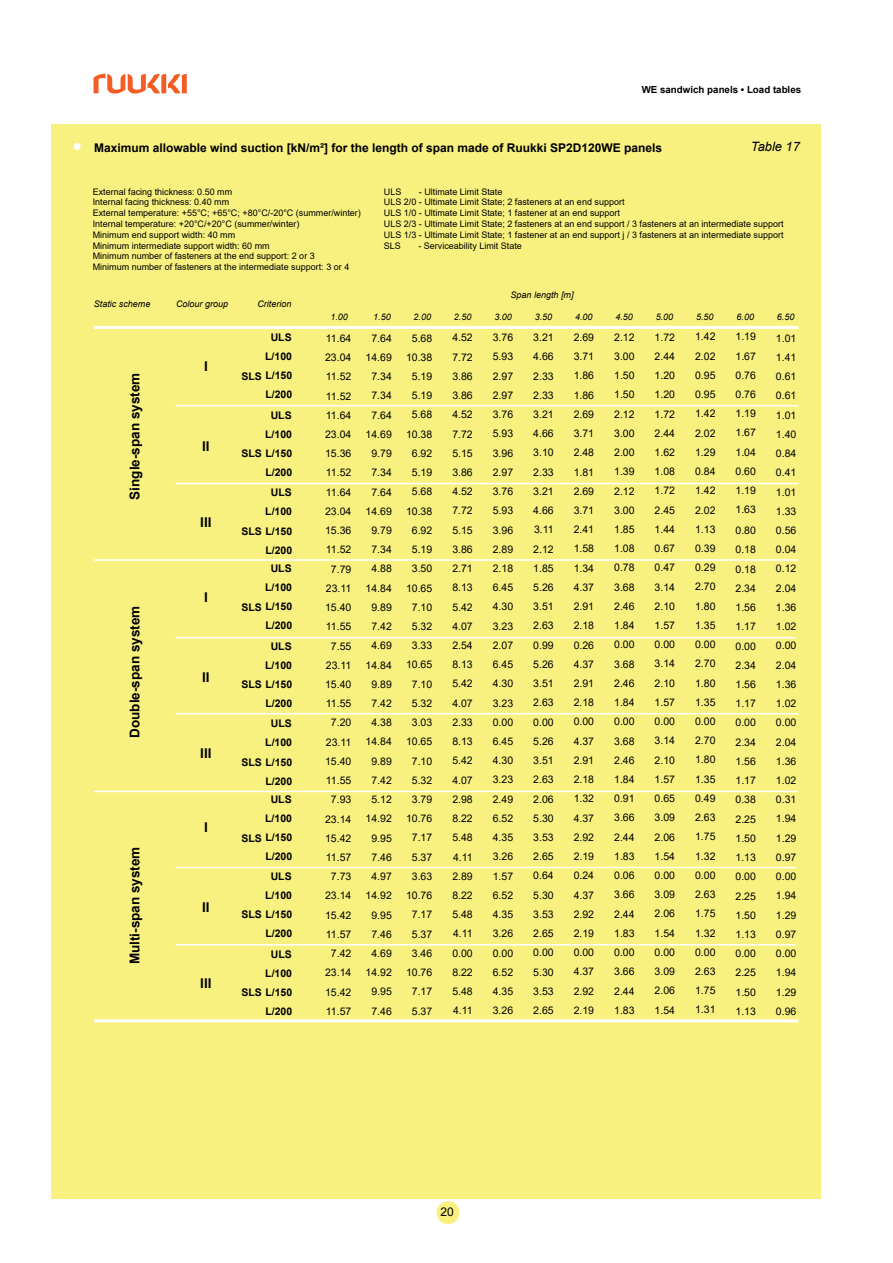
<style>
.page{position:relative;width:893px;height:1263px;background:#fff}
.page>*{position:absolute;margin:0;border:0;box-sizing:border-box;transform-origin:0 0}
.t1{font:700 13.5px "Arial";color:#000}
.t2{font:italic 12.9px "Arial";color:#000}
.t3{font:700 12px "Arial";color:#000}
.t4{font:12px "Arial";color:#000}
.t5{font:10.5px/19.2px "Arial";color:#000;text-align:justify}
.t6{font:700 10.5px/19px "Arial";color:#000;text-align:right}
.t7{font:700 9.75px "Arial";color:#000}
.t8{font:9px/10.8px "Arial";color:#000}
.t9{font:italic 9px "Arial";color:#000}
.s1{color:#fff}
</style>
<div class="page">
<div style="left:436px;top:1201px;width:23px;height:23px;background:#f8f180;border-radius:50%"></div>
<div style="left:51px;top:125px;width:770px;height:1074px;background:#f8f180"></div>
<hr style="left:94px;top:326px;width:704px;height:3px;background:#fff">
<hr style="left:175px;top:405px;width:623px;height:1px;background:#fff">
<hr style="left:175px;top:483px;width:623px;height:1px;background:#fff">
<hr style="left:94px;top:559px;width:704px;height:2px;background:#fff">
<hr style="left:175px;top:637px;width:620px;height:1px;background:#fff">
<hr style="left:175px;top:713px;width:623px;height:1px;background:#fff">
<hr style="left:94px;top:791px;width:704px;height:1px;background:#fff">
<hr style="left:94px;top:1019px;width:704px;height:3px;background:#fff">
<hr style="left:175px;top:867px;width:620px;height:1px;background:#fff">
<hr style="left:175px;top:944px;width:620px;height:1px;background:#fff">
<svg style="left:94px;top:74px;width:93px;height:20px"></svg>
<p class="t7" style="left:642px;top:82px;width:161px">WE sandwich panels • Load tables</p>
<p class="t2" style="left:751px;top:138px;width:51px">Table 17</p>
<p class="t3" style="left:73px;top:139px;width:591px"><span class="s1">●</span> Maximum allowable wind suction [kN/m²] for the length of span made of Ruukki SP2D120WE panels</p>
<p class="t8" style="left:384px;top:186px;width:19px">ULS</p>
<p class="t8" style="left:93px;top:186px;width:270px">External facing thickness: 0.50 mm<br>Internal facing thickness: 0.40 mm<br>External temperature: +55°C; +65°C; +80°C/-20°C (summer/winter)<br>Internal temperature: +20°C/+20°C (summer/winter)<br>Minimum end support width: 40 mm<br>Minimum intermediate support width: 60 mm<br>Minimum number of fasteners at the end support: 2 or 3<br>Minimum number of fasteners at the intermediate support: 3 or 4</p>
<p class="t8" style="left:384px;top:186px;width:401px;text-indent:35px">- Ultimate Limit State<br>ULS 2/0 - Ultimate Limit State; 2 fasteners at an end support<br>ULS 1/0 - Ultimate Limit State; 1 fastener at an end support<br>ULS 2/3 - Ultimate Limit State; 2 fasteners at an end support / 3 fasteners at an intermediate support ULS 1/3 - Ultimate Limit State; 1 fastener at an end support j / 3 fasteners at an intermediate support SLS</p>
<p class="t8" style="left:418px;top:240px;width:105px">- Serviceability Limit State</p>
<p class="t9" style="left:94px;top:298px;width:58px">Static scheme</p>
<p class="t9" style="left:176px;top:298px;width:54px">Colour group</p>
<p class="t9" style="left:257px;top:298px;width:36px">Criterion</p>
<p class="t1" style="left:125px;top:500px;width:128px;rotate:-90deg">Single-span system</p>
<p class="t1" style="left:125px;top:738px;width:134px;rotate:-90deg">Double-span system</p>
<p class="t1" style="left:125px;top:964px;width:119px;rotate:-90deg">Multi-span system</p>
<p class="t1" style="left:204px;top:357px;width:5px">I</p>
<p class="t1" style="left:202px;top:436px;width:9px">II</p>
<p class="t1" style="left:200px;top:512px;width:13px">III</p>
<p class="t1" style="left:204px;top:588px;width:5px">I</p>
<p class="t1" style="left:202px;top:667px;width:9px">II</p>
<p class="t1" style="left:200px;top:743px;width:13px">III</p>
<p class="t1" style="left:204px;top:818px;width:5px">I</p>
<p class="t1" style="left:202px;top:898px;width:9px">II</p>
<p class="t1" style="left:200px;top:974px;width:13px">III</p>
<p class="t6" style="left:241px;top:328px;width:52px">ULS<br>L/100<br>SLS L/150<br>L/200</p>
<p class="t6" style="left:241px;top:406px;width:52px">ULS<br>L/100<br>SLS L/150<br>L/200</p>
<p class="t6" style="left:241px;top:483px;width:52px">ULS<br>L/100<br>SLS L/150<br>L/200</p>
<p class="t6" style="left:241px;top:559px;width:52px">ULS<br>L/100<br>SLS L/150<br>L/200</p>
<p class="t6" style="left:241px;top:637px;width:52px">ULS<br>L/100<br>SLS L/150<br>L/200</p>
<p class="t6" style="left:241px;top:714px;width:52px">ULS<br>L/100<br>SLS L/150<br>L/200</p>
<p class="t6" style="left:241px;top:790px;width:52px">ULS<br>L/100<br>SLS L/150<br>L/200<br>ULS<br>L/100<br>SLS L/150<br>L/200</p>
<p class="t6" style="left:241px;top:944px;width:52px">ULS<br>L/100<br>SLS L/150<br>L/200</p>
<p class="t9" style="left:510px;top:289px;width:65px">Span length [m]</p>
<p class="t9" style="left:330px;top:310px;width:19px">1.00</p>
<p class="t9" style="left:373px;top:310px;width:19px">1.50</p>
<p class="t9" style="left:414px;top:310px;width:19px">2.00</p>
<p class="t9" style="left:454px;top:310px;width:19px">2.50</p>
<p class="t9" style="left:494px;top:310px;width:19px">3.00</p>
<p class="t9" style="left:535px;top:310px;width:19px">3.50</p>
<p class="t9" style="left:575px;top:310px;width:19px">4.00</p>
<p class="t9" style="left:615px;top:310px;width:19px">4.50</p>
<p class="t9" style="left:656px;top:310px;width:19px">5.00</p>
<p class="t9" style="left:696px;top:310px;width:19px">5.50</p>
<p class="t9" style="left:736px;top:310px;width:19px">6.00</p>
<p class="t9" style="left:777px;top:310px;width:19px">6.50</p>
<p class="t5" style="left:325px;top:328px;width:28px;text-align:center">11.64<br>23.04<br>11.52<br>11.52<br>11.64<br>23.04<br>15.36<br>11.52<br>11.64<br>23.04<br>15.36<br>11.52<br>7.79<br>23.11<br>15.40<br>11.55<br>7.55<br>23.11<br>15.40<br>11.55<br>7.20<br>23.11<br>15.40<br>11.55<br>7.93<br>23.14<br>15.42<br>11.57<br>7.73<br>23.14<br>15.42<br>11.57<br>7.42<br>23.14<br>15.42<br>11.57</p>
<p class="t5" style="left:366px;top:328px;width:28px;text-align:center">7.64<br>14.69<br>7.34<br>7.34<br>7.64<br>14.69<br>9.79<br>7.34<br>7.64<br>14.69<br>9.79<br>7.34<br>4.88<br>14.84<br>9.89<br>7.42<br>4.69<br>14.84<br>9.89<br>7.42<br>4.38<br>14.84<br>9.89<br>7.42<br>5.12<br>14.92<br>9.95<br>7.46<br>4.97<br>14.92<br>9.95<br>7.46<br>4.69<br>14.92<br>9.95<br>7.46</p>
<p class="t5" style="left:406px;top:328px;width:28px;text-align:center">5.68<br>10.38<br>5.19<br>5.19<br>5.68<br>10.38<br>6.92<br>5.19<br>5.68<br>10.38<br>6.92<br>5.19<br>3.50<br>10.65<br>7.10<br>5.32<br>3.33<br>10.65<br>7.10<br>5.32<br>3.03<br>10.65<br>7.10<br>5.32<br>3.79<br>10.76<br>7.17<br>5.37<br>3.63<br>10.76<br>7.17<br>5.37<br>3.46<br>10.76<br>7.17<br>5.37</p>
<p class="t5" style="left:452px;top:328px;width:22px">4.52<br>7.72<br>3.86<br>3.86<br>4.52<br>7.72<br>5.15<br>3.86<br>4.52<br>7.72<br>5.15<br>3.86<br>2.71<br>8.13<br>5.42<br>4.07<br>2.54<br>8.13<br>5.42<br>4.07<br>2.33<br>8.13<br>5.42<br>4.07<br>2.98<br>8.22<br>5.48<br>4.11<br>2.89<br>8.22<br>5.48<br>4.11<br>0.00<br>8.22<br>5.48<br>4.11</p>
<p class="t5" style="left:493px;top:328px;width:22px">3.76<br>5.93<br>2.97<br>2.97<br>3.76<br>5.93<br>3.96<br>2.97<br>3.76<br>5.93<br>3.96<br>2.89<br>2.18<br>6.45<br>4.30<br>3.23<br>2.07<br>6.45<br>4.30<br>3.23<br>0.00<br>6.45<br>4.30<br>3.23<br>2.49<br>6.52<br>4.35<br>3.26<br>1.57<br>6.52<br>4.35<br>3.26<br>0.00<br>6.52<br>4.35<br>3.26</p>
<p class="t5" style="left:533px;top:328px;width:22px">3.21<br>4.66<br>2.33<br>2.33<br>3.21<br>4.66<br>3.10<br>2.33<br>3.21<br>4.66<br>3.11<br>2.12<br>1.85<br>5.26<br>3.51<br>2.63<br>0.99<br>5.26<br>3.51<br>2.63<br>0.00<br>5.26<br>3.51<br>2.63<br>2.06<br>5.30<br>3.53<br>2.65<br>0.64<br>5.30<br>3.53<br>2.65<br>0.00<br>5.30<br>3.53<br>2.65</p>
<p class="t5" style="left:574px;top:328px;width:22px">2.69<br>3.71<br>1.86<br>1.86<br>2.69<br>3.71<br>2.48<br>1.81<br>2.69<br>3.71<br>2.41<br>1.58<br>1.34<br>4.37<br>2.91<br>2.18<br>0.26<br>4.37<br>2.91<br>2.18<br>0.00<br>4.37<br>2.91<br>2.18<br>1.32<br>4.37<br>2.92<br>2.19<br>0.24<br>4.37<br>2.92<br>2.19<br>0.00<br>4.37<br>2.92<br>2.19</p>
<p class="t5" style="left:614px;top:327px;width:22px">2.12<br>3.00<br>1.50<br>1.50<br>2.12<br>3.00<br>2.00<br>1.39<br>2.12<br>3.00<br>1.85<br>1.08<br>0.78<br>3.68<br>2.46<br>1.84<br>0.00<br>3.68<br>2.46<br>1.84<br>0.00<br>3.68<br>2.46<br>1.84<br>0.91<br>3.66<br>2.44<br>1.83<br>0.06<br>3.66<br>2.44<br>1.83<br>0.00<br>3.66<br>2.44<br>1.83</p>
<p class="t5" style="left:655px;top:327px;width:22px">1.72<br>2.44<br>1.20<br>1.20<br>1.72<br>2.44<br>1.62<br>1.08<br>1.72<br>2.45<br>1.44<br>0.67<br>0.47<br>3.14<br>2.10<br>1.57<br>0.00<br>3.14<br>2.10<br>1.57<br>0.00<br>3.14<br>2.10<br>1.57<br>0.65<br>3.09<br>2.06<br>1.54<br>0.00<br>3.09<br>2.06<br>1.54<br>0.00<br>3.09<br>2.06<br>1.54</p>
<p class="t5" style="left:695px;top:327px;width:22px">1.42<br>2.02<br>0.95<br>0.95<br>1.42<br>2.02<br>1.29<br>0.84<br>1.42<br>2.02<br>1.13<br>0.39<br>0.29<br>2.70<br>1.80<br>1.35<br>0.00<br>2.70<br>1.80<br>1.35<br>0.00<br>2.70<br>1.80<br>1.35<br>0.49<br>2.63<br>1.75<br>1.32<br>0.00<br>2.63<br>1.75<br>1.32<br>0.00<br>2.63<br>1.75<br>1.31</p>
<p class="t5" style="left:735px;top:327px;width:22px">1.19<br>1.67<br>0.76<br>0.76<br>1.19<br>1.67<br>1.04<br>0.60<br>1.19<br>1.63</p>
<p class="t5" style="left:735px;top:521px;width:22px">0.80<br>0.18<br>0.18<br>2.34<br>1.56<br>1.17<br>0.00<br>2.34<br>1.56<br>1.17<br>0.00<br>2.34<br>1.56<br>1.17<br>0.38<br>2.25<br>1.50<br>1.13<br>0.00<br>2.25<br>1.50<br>1.13<br>0.00<br>2.25<br>1.50<br>1.13</p>
<p class="t5" style="left:776px;top:328px;width:22px">1.01<br>1.41<br>0.61<br>0.61<br>1.01<br>1.40<br>0.84<br>0.41<br>1.01<br>1.33<br>0.56<br>0.04<br>0.12<br>2.04<br>1.36<br>1.02<br>0.00<br>2.04<br>1.36<br>1.02<br>0.00<br>2.04<br>1.36<br>1.02<br>0.31<br>1.94<br>1.29<br>0.97<br>0.00<br>1.94<br>1.29<br>0.97<br>0.00<br>1.94<br>1.29<br>0.96</p>
<p class="t4" style="left:441px;top:1203px;width:15px">20</p>
</div>
